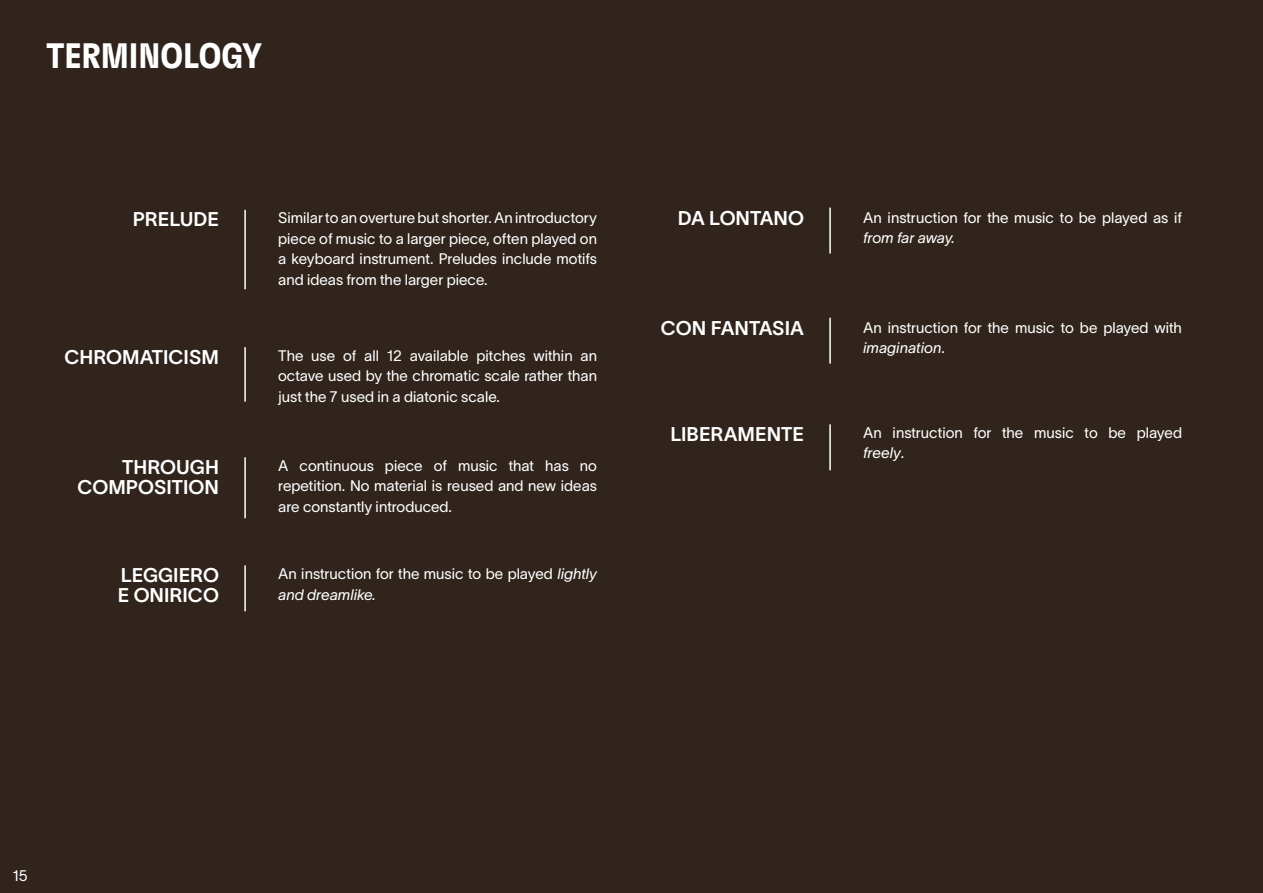
<style>
.page{position:relative;width:1263px;height:893px;background:#30241d}
.page>*{position:absolute;margin:0;border:0;box-sizing:border-box;transform-origin:0 0}
.t1{font:700 condensed 35.25px "GT Flexa";color:#fff}
.t2{font:19.5px/20.4px "TWK Lausanne 600";color:#fff;text-align:right}
.t3{font:15px/20.4px "TWK Lausanne 300";color:#fff;text-align:justify}
.t4{font:italic 15px "TWK Lausanne 300";letter-spacing:-.01em;color:#fff}
.s1{font-style:italic}
</style>
<div class="page">
<hr style="left:244px;top:457px;width:2px;height:61px;background:#fff">
<hr style="left:244px;top:210px;width:2px;height:79px;background:#fff">
<hr style="left:244px;top:565px;width:2px;height:46px;background:#fff">
<hr style="left:829px;top:208px;width:2px;height:45px;background:#fff">
<hr style="left:829px;top:318px;width:2px;height:46px;background:#fff">
<hr style="left:829px;top:424px;width:2px;height:46px;background:#fff">
<hr style="left:244px;top:347px;width:2px;height:55px;background:#fff">
<h1 class="t1" style="left:46px;top:35px;width:217px">TERMINOLOGY</h1>
<h2 class="t2" style="left:133px;top:208px;width:88px">PRELUDE</h2>
<p class="t3" style="left:278px;top:207px;width:320px">Similar to an overture but shorter. An introductory piece of music to a larger piece, often played on a keyboard instrument. Preludes include motifs and ideas from the larger piece.</p>
<h2 class="t2" style="left:64px;top:345px;width:156px">CHROMATICISM</h2>
<p class="t3" style="left:278px;top:344px;width:320px">The use of all 12 available pitches within an octave used by the chromatic scale rather than just the 7 used in a diatonic scale.</p>
<h2 class="t2" style="left:77px;top:455px;width:143px">THROUGH<br>COMPOSITION</h2>
<p class="t3" style="left:278px;top:454px;width:320px">A continuous piece of music that has no repetition. No material is reused and new ideas are constantly introduced.</p>
<h2 class="t2" style="left:118px;top:563px;width:103px;text-align:left">LEGGIERO<br>E ONIRICO</h2>
<p class="t3" style="left:278px;top:562px;width:320px">An instruction for the music to be played <span class="s1">lightly and dreamlike.</span></p>
<h2 class="t2" style="left:678px;top:207px;width:128px">DA LONTANO</h2>
<p class="t3" style="left:863px;top:206px;width:320px">An instruction for the music to be played as if</p>
<p class="t4" style="left:863px;top:227px;width:93px">from far away.</p>
<h2 class="t2" style="left:661px;top:317px;width:145px">CON FANTASIA</h2>
<p class="t3" style="left:863px;top:316px;width:320px">An instruction for the music to be played with <span class="s1">imagination</span>.</p>
<h2 class="t2" style="left:670px;top:422px;width:135px">LIBERAMENTE</h2>
<p class="t3" style="left:863px;top:421px;width:320px">An instruction for the music to be played <span class="s1">freely</span>.</p>
<p class="t3" style="left:13px;top:864px;width:17px">15</p>
</div>
